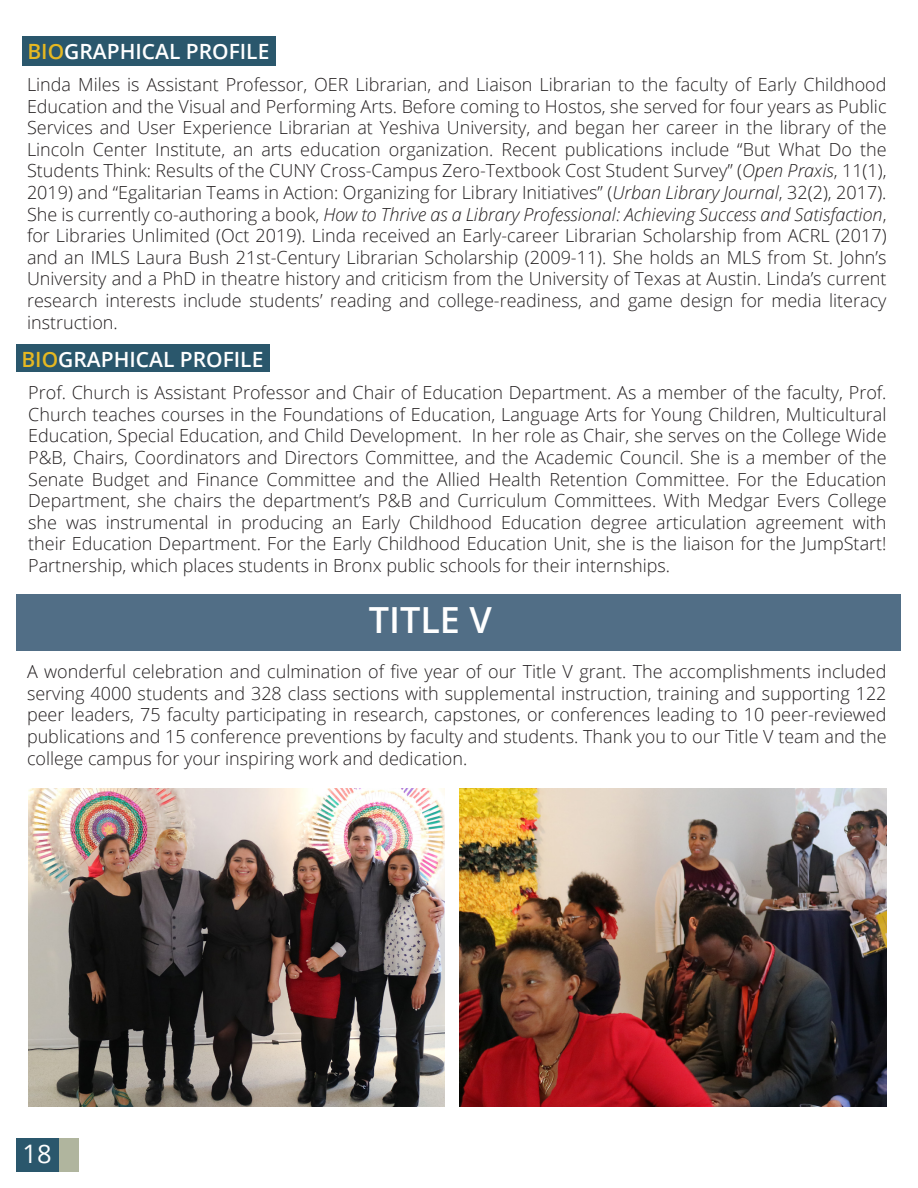
<style>
.page{position:relative;width:918px;height:1188px;background:#fff}
.page>*{position:absolute;margin:0;border:0;box-sizing:border-box;transform-origin:0 0}
.t1{font:600 36px "Open Sans";color:#fff}
.t2{font:25.5px "Open Sans";color:#fff}
.t3{font:600 21px "Open Sans";color:#fff}
.t4{font:300 18px/21.6px "Open Sans";color:#231f20;text-align:justify}
.s1{color:#e6b821}
.s2{font-style:italic}
</style>
<div class="page">
<div style="left:16px;top:1138px;width:43px;height:34px;background:#2a576c"></div>
<div style="left:59px;top:1138px;width:20px;height:34px;background:#b0b59e"></div>
<div style="left:22px;top:37px;width:254px;height:29px;background:#2a576c"></div>
<div style="left:16px;top:345px;width:254px;height:27px;background:#2a576c"></div>
<div style="left:16px;top:594px;width:886px;height:57px;background:#516e86"></div>
<img style="left:28px;top:788px;width:417px;height:319px">
<img style="left:459px;top:788px;width:428px;height:319px">
<p class="t3" style="left:27px;top:37px;width:244px"><span class="s1">BIO</span>GRAPHICAL PROFILE</p>
<p class="t4" style="left:27px;top:73px;width:861px">Linda Miles is Assistant Professor, OER Librarian, and Liaison Librarian to the faculty of Early Childhood Education and the Visual and Performing Arts. Before coming to Hostos, she served for four years as Public Services and User Experience Librarian at Yeshiva University, and began her career in the library of the Lincoln Center Institute, an arts education organization. Recent publications include “But What Do the Students Think: Results of the CUNY Cross-Campus Zero-Textbook Cost Student Survey” (<span class="s2">Open Praxis</span>, 11(1), 2019) and “Egalitarian Teams in Action: Organizing for Library Initiatives” (<span class="s2">Urban Library Journal</span>, 32(2), 2017).<br>She is currently co-authoring a book, <span class="s2">How to Thrive as a Library Professional: Achieving Success and Satisfaction</span>, for Libraries Unlimited (Oct 2019). Linda received an Early-career Librarian Scholarship from ACRL (2017) and an IMLS Laura Bush 21st-Century Librarian Scholarship (2009-11). She holds an MLS from St. John’s University and a PhD in theatre history and criticism from the University of Texas at Austin. Linda’s current research interests include students’ reading and college-readiness, and game design for media literacy instruction.</p>
<p class="t3" style="left:21px;top:345px;width:244px"><span class="s1">BIO</span>GRAPHICAL PROFILE</p>
<p class="t4" style="left:28px;top:381px;width:860px">Prof. Church is Assistant Professor and Chair of Education Department. As a member of the faculty, Prof.<br>Church teaches courses in the Foundations of Education, Language Arts for Young Children, Multicultural Education, Special Education, and Child Development. In her role as Chair, she serves on the College Wide P&amp;B, Chairs, Coordinators and Directors Committee, and the Academic Council. She is a member of the Senate Budget and Finance Committee and the Allied Health Retention Committee. For the Education Department, she chairs the department’s P&amp;B and Curriculum Committees. With Medgar Evers College she was instrumental in producing an Early Childhood Education degree articulation agreement with their Education Department. For the Early Childhood Education Unit, she is the liaison for the JumpStart!<br>Partnership, which places students in Bronx public schools for their internships.</p>
<p class="t1" style="left:369px;top:595px;width:125px">TITLE V</p>
<p class="t4" style="left:27px;top:660px;width:861px">A wonderful celebration and culmination of five year of our Title V grant. The accomplishments included serving 4000 students and 328 class sections with supplemental instruction, training and supporting 122 peer leaders, 75 faculty participating in research, capstones, or conferences leading to 10 peer-reviewed publications and 15 conference preventions by faculty and students. Thank you to our Title V team and the college campus for your inspiring work and dedication.</p>
<h2 class="t2" style="left:22px;top:1136px;width:31px">18</h2>
</div>
